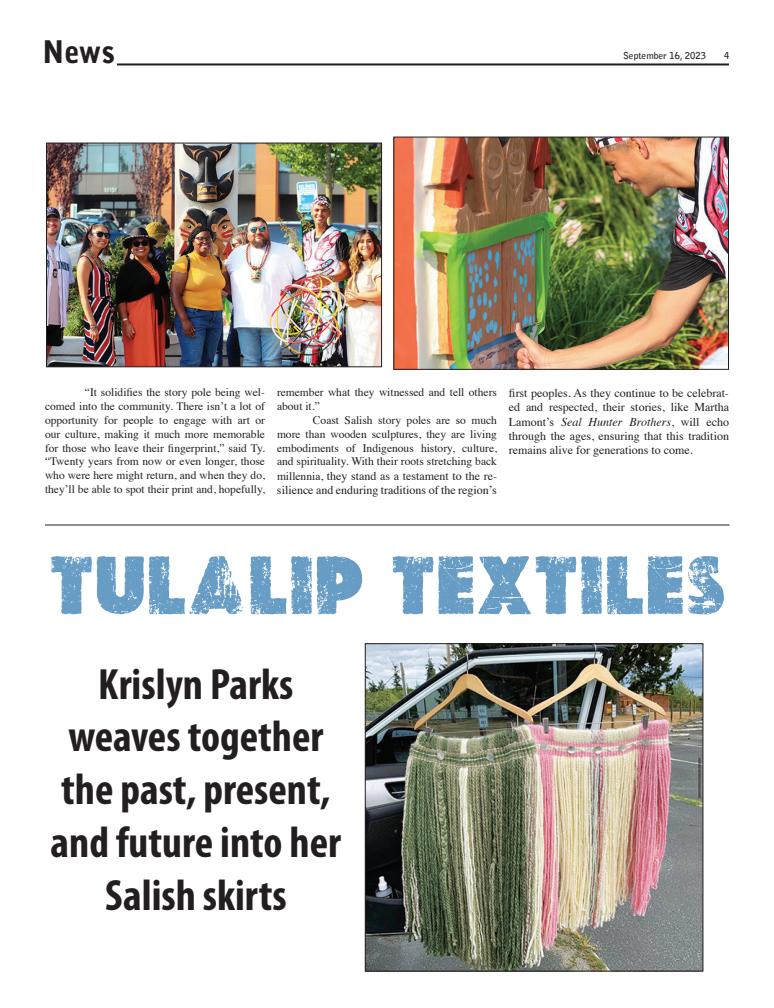
<style>
.page{position:relative;width:774px;height:1008px;background:#fff}
.page>*{position:absolute;margin:0;border:0;box-sizing:border-box;transform-origin:0 0}
.t1{font:700 78px "THEGLOBEPERSONALUSE";color:#679dc5}
.t2{font:700 condensed 44px/52.8px "Myriad Pro";color:#231f20;text-align:center}
.t3{font:900 31px "Bell Gothic Std";color:#231f20}
.t4{font:12px/14.4px "Times";color:#231f20}
.t5{font:11.5px/13.8px "Times";color:#231f20;text-align:justify}
.t6{font:700 9.5px "Bell Gothic Std";color:#231f20}
.s1{font-size:11.5px}
.s2{font-style:italic}
</style>
<div class="page">
<hr style="left:117px;top:63px;width:612px;height:2px;background:#231f20">
<img style="left:48px;top:145px;width:332px;height:220px">
<div style="left:46px;top:143px;width:336px;height:224px;border:1px solid #231f20"></div>
<img style="left:395px;top:139px;width:332px;height:229px">
<div style="left:393px;top:137px;width:336px;height:233px;border:1px solid #231f20"></div>
<hr style="left:45px;top:524px;width:685px;height:2px;background:#231f20">
<img style="left:367px;top:645px;width:334px;height:325px">
<div style="left:365px;top:643px;width:338px;height:329px;border:1px solid #231f20"></div>
<h3 class="t3" style="left:42px;top:34px;width:75px">News</h3>
<p class="t6" style="left:623px;top:50px;width:84px">September 16, 2023</p>
<p class="t6" style="left:724px;top:50px;width:7px">4</p>
<p class="t5" style="left:45px;top:385px;width:222px;text-indent:40px">“It solidifies the story pole being wel&shy;comed into the community. There isn’t a lot of opportunity for people to engage with art or our culture, making it much more memorable for those who leave their fingerprint,” said Ty. “Twenty years from now or even longer, those who were here might return, and when they do, they’ll be able to spot their print and, hopefully,</p>
<p class="t5" style="left:277px;top:385px;width:222px">remember what they witnessed and tell others about it.”</p>
<p class="t5" style="left:277px;top:412px;width:222px;text-indent:36px">Coast Salish story poles are so much more than wooden sculptures, they are living embodiments of Indigenous history, culture, and spirituality. With their roots stretching back</p>
<p class="t4" style="left:277px;top:468px;width:222px"><span class="s1">millennia,</span> they stand as a testament to the re&shy;silience and enduring traditions of the region’s</p>
<p class="t4" style="left:509px;top:385px;width:222px;text-align:justify">first peoples. As they continue to be celebrat&shy;ed and respected, their stories, like Martha Lamont’s <span class="s2">Seal Hunter Brothers</span>, will echo through the ages, ensuring that this tradition remains alive for generations to come.</p>
<h1 class="t1" style="left:49px;top:532px;width:679px">TULALIP TEXTILES</h1>
<h2 class="t2" style="left:51px;top:657px;width:292px">Krislyn Parks weaves together the past, present, and future into her<br>Salish skirts</h2>
</div>
